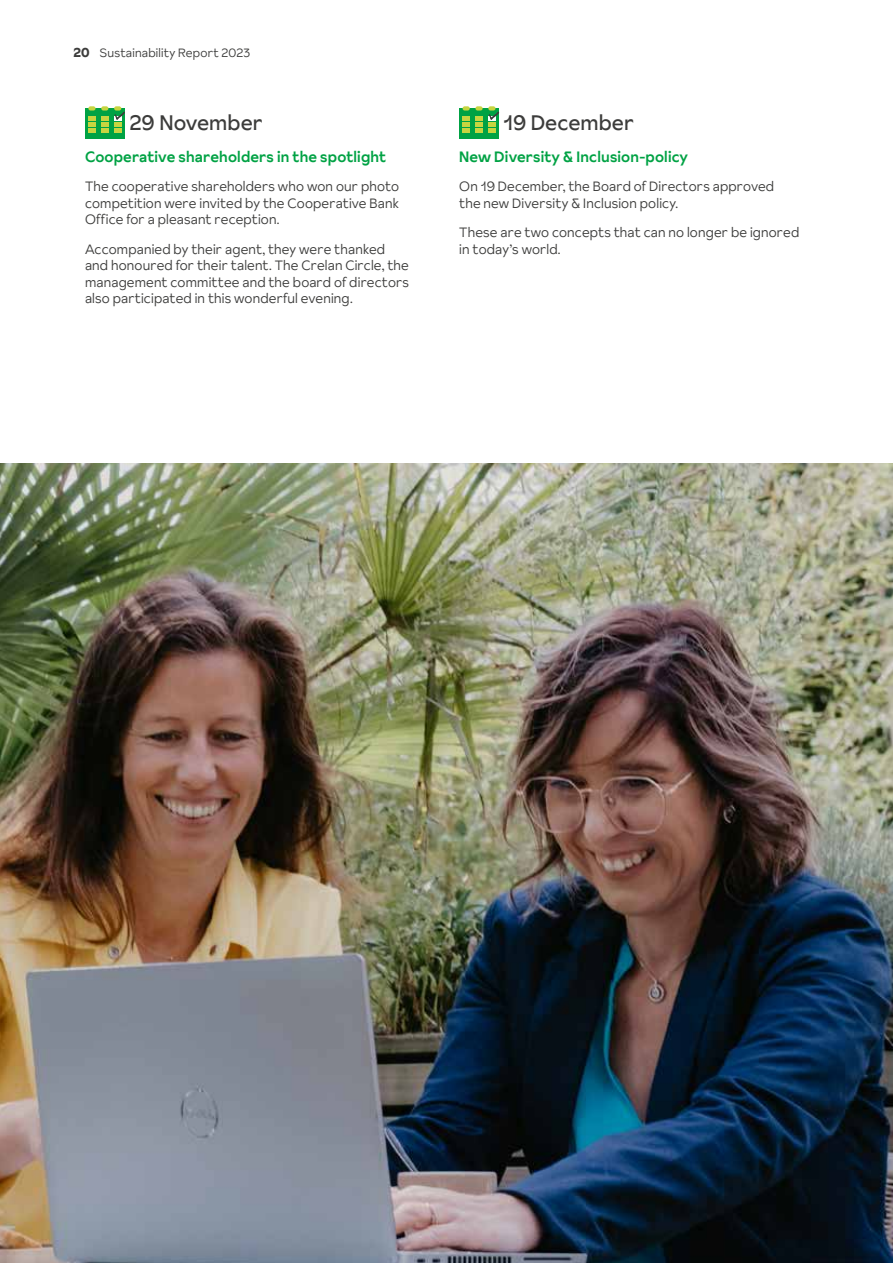
<style>
.page{position:relative;width:893px;height:1263px;background:#fff}
.page>*{position:absolute;margin:0;border:0;box-sizing:border-box;transform-origin:0 0}
.t1{font:21px "Crelan Sunset";color:#3c3c3b}
.t2{font:500 15px "Crelan Sunset";letter-spacing:.01em;color:#00a244}
.t3{font:300 13.5px/16.5px "Crelan Sunset";letter-spacing:.01em;color:#3c3c3b}
.t4{font:300 12px "Crelan Sunset";letter-spacing:.015em;color:#3c3c3b}
.s1{font-weight:700;font-size:12.9px}
</style>
<div class="page">
<img style="left:0;top:463px;width:893px;height:800px">
<div style="left:85px;top:108px;width:40px;height:31px;background:#00a244"></div>
<svg style="left:88px;top:106px;width:37px;height:27px"></svg>
<div style="left:459px;top:108px;width:40px;height:31px;background:#00a244"></div>
<svg style="left:463px;top:106px;width:36px;height:27px"></svg>
<p class="t4" style="left:74px;top:45px;width:178px"><span class="s1">20</span> Sustainability Report 2023</p>
<h1 class="t1" style="left:129px;top:108px;width:135px">29 November</h1>
<p class="t2" style="left:85px;top:146px;width:303px">Cooperative shareholders in the spotlight</p>
<p class="t3" style="left:85px;top:178px;width:316px;text-align:justify">The cooperative shareholders who won our photo competition were invited by the Cooperative Bank Office for a pleasant reception.</p>
<p class="t3" style="left:85px;top:240px;width:326px">Accompanied by their agent, they were thanked and honoured for their talent. The Crelan Circle, the management committee and the board of directors also participated in this wonderful evening.</p>
<h1 class="t1" style="left:504px;top:108px;width:132px">19 December</h1>
<p class="t2" style="left:459px;top:146px;width:230px">New Diversity &amp; Inclusion-policy</p>
<p class="t3" style="left:459px;top:178px;width:316px">On 19 December, the Board of Directors approved the new Diversity &amp; Inclusion policy.</p>
<p class="t3" style="left:459px;top:224px;width:342px">These are two concepts that can no longer be ignored in today’s world.</p>
</div>
